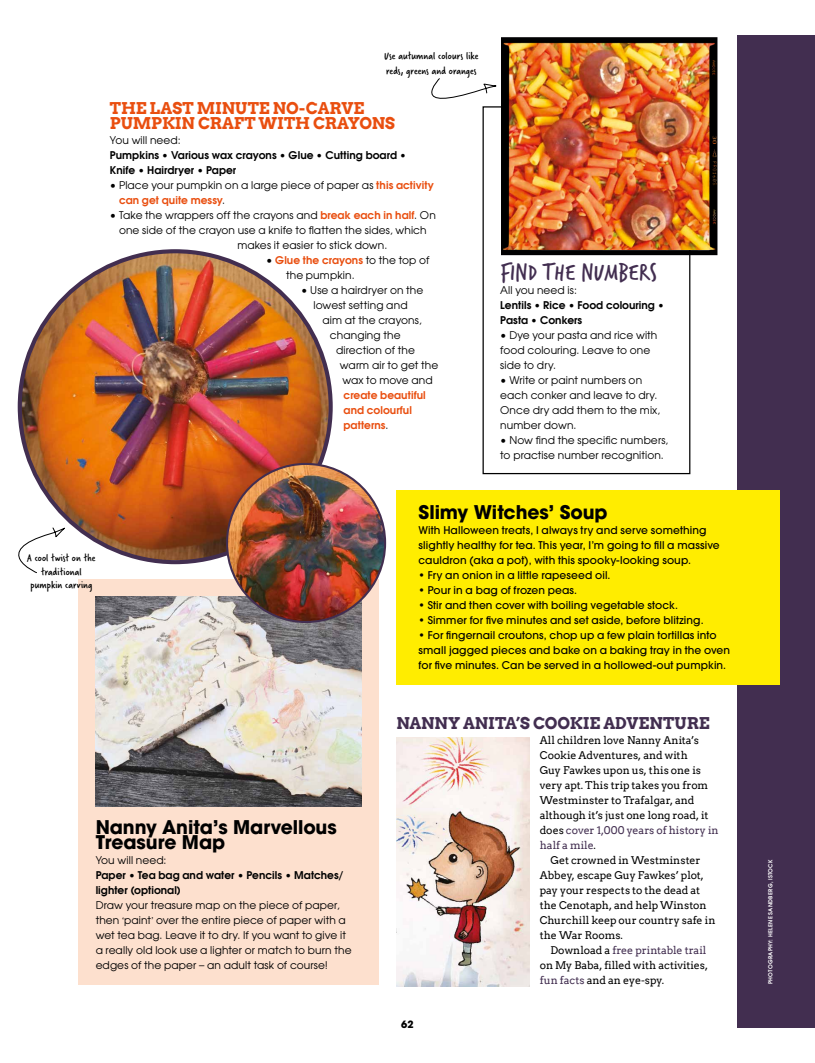
<style>
.page{position:relative;width:815px;height:1063px;background:#fff}
.page>*{position:absolute;margin:0;border:0;box-sizing:border-box;transform-origin:0 0}
.t1{font:25px "Verveine Corp";color:#422e50}
.t2{font:700 18.75px/15px "Avant Garde";letter-spacing:-.005em;color:#000}
.t3{font:700 16.25px/15px "Arvo";letter-spacing:-.005em;color:#e94e0f}
.t4{font:700 16.25px "Arvo";letter-spacing:-.01em;color:#422e50}
.t5{font:11.25px/13.8px "Verveine Corp";letter-spacing:.005em;color:#000;text-align:center}
.t6{font:10.62px/15px "Avant Garde";letter-spacing:.01em;color:#000}
.t7{font:500 10.62px/15px "Avant Garde";letter-spacing:.01em;color:#000}
.t8{font:10.62px "Arvo";letter-spacing:-.01em;color:#000}
.t9{font:600 10.62px/15px "Avant Garde";letter-spacing:.005em;color:#000}
.t10{font:10.62px "Arvo";color:#422e50}
.t11{font:600 10.62px/15px "Avant Garde";letter-spacing:.005em;color:#e94e0f}
.t12{font:700 10px "Avant Garde";color:#000}
.t13{font:600 5.62px "Avant Garde";letter-spacing:.05em;color:#fff}
.s1{font-weight:600;color:#e94e0f}
.s2{font-weight:400;color:#000}
.s3{font-family:"Agenda"}
.s4{color:#000}
.s5{color:#422e50}
</style>
<div class="page">
<div style="left:737px;top:35px;width:78px;height:993px;background:#422e50"></div>
<div style="left:78px;top:579px;width:301px;height:405px;background:#fde0ce"></div>
<img style="left:96px;top:596px;width:265px;height:211px">
<div style="left:396px;top:490px;width:384px;height:194px;background:#ffed00"></div>
<div style="left:483px;top:106px;width:207px;height:368px;border:1px solid #000"></div>
<img style="left:20px;top:251px;width:311px;height:309px">
<svg style="left:18px;top:526px;width:51px;height:47px"></svg>
<img style="left:501px;top:38px;width:217px;height:220px">
<img style="left:396px;top:737px;width:133px;height:249px">
<img style="left:227px;top:464px;width:158px;height:158px;border-radius:79px">
<svg style="left:431px;top:78px;width:70px;height:36px"></svg>
<p class="t5" style="left:384px;top:48px;width:96px;line-height:15px;text-align:left">Use autumnal colours like reds, greens and oranges</p>
<h3 class="t3" style="left:110px;top:101px;width:287px">THE LAST MINUTE NO-CARVE<br>PUMPKIN CRAFT WITH CRAYONS</h3>
<p class="t6" style="left:110px;top:133px;width:72px">You will need:</p>
<p class="t9" style="left:110px;top:148px;width:298px">Pumpkins • Various wax crayons • Glue • Cutting board •<br>Knife • Hairdryer • Paper</p>
<p class="t6" style="left:119px;top:178px;width:316px;text-indent:-9px">• Place your pumpkin on a large piece of paper as <span class="s1">this activity can get quite messy</span>.</p>
<p class="t6" style="left:110px;top:208px;width:328px">• Take the wrappers off the crayons and <span class="s1">break each in half</span>. On</p>
<p class="t6" style="left:119px;top:223px;width:309px">one side of the crayon use a knife to flatten the sides, which</p>
<p class="t6" style="left:237px;top:238px;width:151px">makes it easier to stick down.</p>
<p class="t6" style="left:286px;top:253px;width:145px;text-indent:-20px">• <span class="s1">Glue the crayons</span> to the top of the pumpkin.</p>
<p class="t6" style="left:301px;top:283px;width:124px;text-align:center">• Use a hairdryer on the lowest setting and</p>
<p class="t6" style="left:322px;top:313px;width:101px">aim at the crayons,</p>
<p class="t6" style="left:330px;top:328px;width:72px">changing the</p>
<p class="t6" style="left:336px;top:343px;width:80px">direction of the</p>
<p class="t6" style="left:340px;top:358px;width:100px">warm air to get the</p>
<p class="t6" style="left:342px;top:373px;width:92px">wax to move and</p>
<p class="t11" style="left:344px;top:388px;width:84px">create beautiful and colourful patterns<span class="s2">.</span></p>
<h1 class="t1" style="left:500px;top:255px;width:158px">FIND THE NUMBERS</h1>
<p class="t6" style="left:500px;top:283px;width:78px">All you need is:</p>
<p class="t9" style="left:500px;top:298px;width:165px">Lentils • Rice • Food colouring •<br>Pasta • Conkers</p>
<p class="t6" style="left:500px;top:328px;width:159px">• Dye your pasta and rice with food colouring. Leave to one side to dry.</p>
<p class="t6" style="left:500px;top:373px;width:161px">• Write or paint numbers on each conker and leave to dry.<br>Once dry add them to the mix, number down.</p>
<p class="t6" style="left:500px;top:433px;width:169px">• Now find the specific numbers, to practise number recognition.</p>
<p class="t5" style="left:27px;top:551px;width:70px">A cool twist on the traditional pumpkin carving</p>
<h2 class="t2" style="left:419px;top:505px;width:191px">Slimy Witches’ Soup</h2>
<p class="t7" style="left:419px;top:523px;width:303px">With Halloween treats, I always try and serve something slightly healthy for tea. This year, I’m going to fill a massive cauldron (aka a pot), with this spooky-looking soup.</p>
<p class="t7" style="left:419px;top:568px;width:193px">• Fry an onion in a little rapeseed oil.</p>
<p class="t7" style="left:419px;top:583px;width:160px">• Pour in a bag of frozen peas.</p>
<p class="t7" style="left:419px;top:598px;width:261px">• Stir and then cover with boiling vegetable stock.</p>
<p class="t7" style="left:419px;top:613px;width:287px">• Simmer for five minutes and set aside, before blitzing.</p>
<p class="t7" style="left:419px;top:628px;width:313px">• For fingernail croutons, chop up a few plain tortillas into small jagged pieces and bake on a baking tray in the oven for five minutes. Can be served in a hollowed-out pumpkin.</p>
<h2 class="t2" style="left:96px;top:820px;width:243px">Nanny Anita’s Marvellous<br>Treasure Map</h2>
<p class="t6" style="left:96px;top:853px;width:72px">You will need:</p>
<p class="t9" style="left:96px;top:868px;width:249px">Paper • Tea bag and water • Pencils • Matches/ lighter (optional)</p>
<p class="t6" style="left:96px;top:898px;width:257px">Draw your treasure map on the piece of paper, then <span class="s3">‘</span>paint<span class="s3">’</span> over the entire piece of paper with a wet tea bag. Leave it to dry. If you want to give it a really old look use a lighter or match to burn the edges of the paper – an adult task of course!</p>
<h3 class="t4" style="left:396px;top:714px;width:315px">NANNY ANITA’S COOKIE ADVENTURE</h3>
<p class="t8" style="left:540px;top:734px;width:161px">All children love Nanny Anita’s</p>
<p class="t8" style="left:540px;top:749px;width:149px">Cookie Adventures, and with</p>
<p class="t8" style="left:540px;top:764px;width:163px">Guy Fawkes upon us, this one is</p>
<p class="t8" style="left:540px;top:779px;width:170px">very apt. This trip takes you from</p>
<p class="t8" style="left:540px;top:794px;width:156px">Westminster to Trafalgar, and</p>
<p class="t8" style="left:540px;top:809px;width:170px">although it’s just one long road, it</p>
<p class="t10" style="left:540px;top:824px;width:180px"><span class="s4">does</span> cover 1,000 years of history in</p>
<p class="t10" style="left:540px;top:839px;width:58px">half a mile<span class="s4">.</span></p>
<p class="t8" style="left:550px;top:854px;width:152px">Get crowned in Westminster</p>
<p class="t8" style="left:540px;top:869px;width:166px">Abbey, escape Guy Fawkes’ plot,</p>
<p class="t8" style="left:540px;top:884px;width:162px">pay your respects to the dead at</p>
<p class="t8" style="left:540px;top:899px;width:168px">the Cenotaph, and help Winston</p>
<p class="t8" style="left:540px;top:914px;width:177px">Churchill keep our country safe in</p>
<p class="t8" style="left:540px;top:929px;width:85px">the War Rooms.</p>
<p class="t10" style="left:550px;top:944px;width:157px"><span class="s4">Download a</span> free printable trail</p>
<p class="t8" style="left:540px;top:959px;width:170px">on My Baba, filled with activities,</p>
<p class="t8" style="left:540px;top:974px;width:126px"><span class="s5">fun facts</span> and an eye-spy.</p>
<p class="t12" style="left:401px;top:1018px;width:14px">62</p>
<p class="t13" style="left:767px;top:984px;width:126px;rotate:-90deg">PHOTOGRAPHY: HELENE SANDBERG, ISTOCK</p>
</div>
